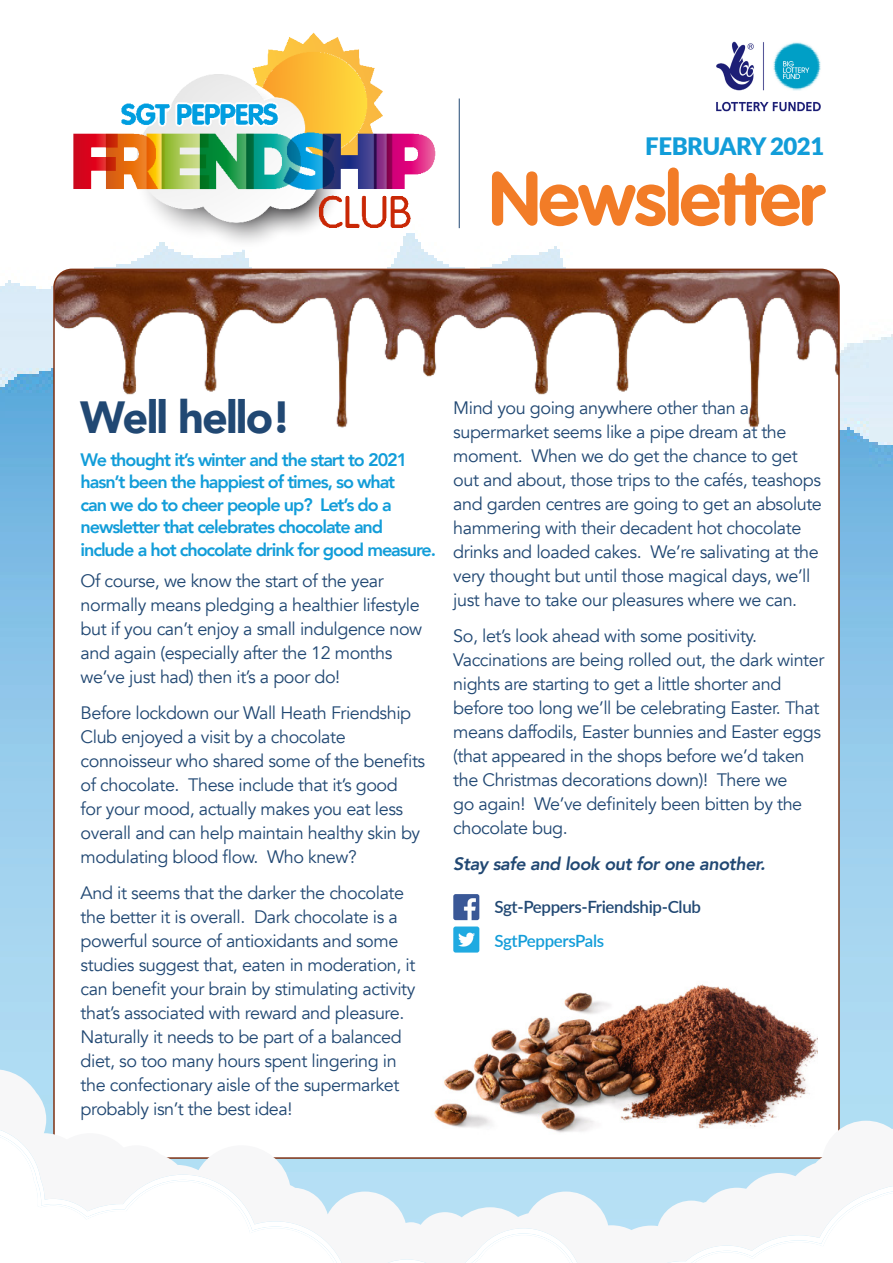
<style>
.page{position:relative;width:893px;height:1263px;background:#fff}
.page>*{position:absolute;margin:0;border:0;box-sizing:border-box;transform-origin:0 0}
.t1{font:700 75px "VAG Rounded";letter-spacing:-.02em;color:#f27c27}
.t2{font:900 45px "Avenir";letter-spacing:-.04em;color:#214873}
.t3{font:900 24px "Lato";letter-spacing:-.02em;color:#129dd9}
.t4{font:18px/24px "Avenir";letter-spacing:-.025em;color:#214873}
.t5{font:800 18px/22.5px "Avenir";letter-spacing:-.06em;color:#129dd9}
.t6{font:italic 800 18px "Avenir";letter-spacing:-.025em;color:#214873}
.t7{font:600 16.95px "Lato";letter-spacing:-.02em;color:#214873}
.t8{font:600 16.95px "Lato";letter-spacing:-.02em;color:#129dd9}
</style>
<div class="page">
<img style="left:0;top:246px;width:893px;height:815px">
<div style="left:54px;top:269px;width:785px;height:889px;background:#fff;border-radius:18px"></div>
<img style="left:54px;top:269px;width:785px;height:159px">
<img style="left:45px;top:32px;width:419px;height:222px">
<hr style="left:459px;top:99px;width:1px;height:129px;background:#214873">
<img style="left:716px;top:41px;width:105px;height:71px">
<img style="left:453px;top:894px;width:26px;height:26px">
<img style="left:453px;top:926px;width:26px;height:26px">
<img style="left:475px;top:984px;width:342px;height:77px">
<img style="left:0;top:1061px;width:893px;height:65px">
<svg style="left:0;top:1133px;width:893px;height:130px"></svg>
<p class="t3" style="left:645px;top:128px;width:180px">FEBRUARY 2021</p>
<p class="t1" style="left:489px;top:155px;width:337px">Newsletter</p>
<p class="t2" style="left:80px;top:379px;width:213px">Well hello!</p>
<p class="t5" style="left:81px;top:447px;width:357px">We thought it’s winter and the start to 2021 hasn’t been the happiest of times, so what<br>can we do to cheer people up? Let’s do a newsletter that celebrates chocolate and include a hot chocolate drink for good measure.</p>
<p class="t4" style="left:81px;top:569px;width:343px">Of course, we know the start of the year normally means pledging a healthier lifestyle but if you can’t enjoy a small indulgence now and again (especially after the 12 months we’ve just had) then it’s a poor do!</p>
<p class="t4" style="left:81px;top:701px;width:346px">Before lockdown our Wall Heath Friendship Club enjoyed a visit by a chocolate connoisseur who shared some of the benefits of chocolate. These include that it’s good<br>for your mood, actually makes you eat less overall and can help maintain healthy skin by modulating blood flow. Who knew?</p>
<p class="t4" style="left:81px;top:881px;width:336px">And it seems that the darker the chocolate the better it is overall. Dark chocolate is a powerful source of antioxidants and some studies suggest that, eaten in moderation, it can benefit your brain by stimulating activity that’s associated with reward and pleasure.</p>
<p class="t4" style="left:81px;top:1025px;width:323px">Naturally it needs to be part of a balanced diet, so too many hours spent lingering in the confectionary aisle of the supermarket probably isn’t the best idea!</p>
<p class="t4" style="left:453px;top:396px;width:370px">Mind you going anywhere other than a supermarket seems like a pipe dream at the moment. When we do get the chance to get out and about, those trips to the cafés, teashops and garden centres are going to get an absolute hammering with their decadent hot chocolate drinks and loaded cakes. We’re salivating at the very thought but until those magical days, we’ll just have to take our pleasures where we can.</p>
<p class="t4" style="left:453px;top:624px;width:372px">So, let’s look ahead with some positivity.<br>Vaccinations are being rolled out, the dark winter nights are starting to get a little shorter and before too long we’ll be celebrating Easter. That means daffodils, Easter bunnies and Easter eggs (that appeared in the shops before we’d taken the Christmas decorations down)! There we<br>go again! We’ve definitely been bitten by the chocolate bug.</p>
<p class="t6" style="left:453px;top:853px;width:314px">Stay safe and look out for one another.</p>
<p class="t7" style="left:494px;top:895px;width:208px">Sgt-Peppers-Friendship-Club</p>
<p class="t8" style="left:494px;top:929px;width:111px">SgtPeppersPals</p>
</div>
